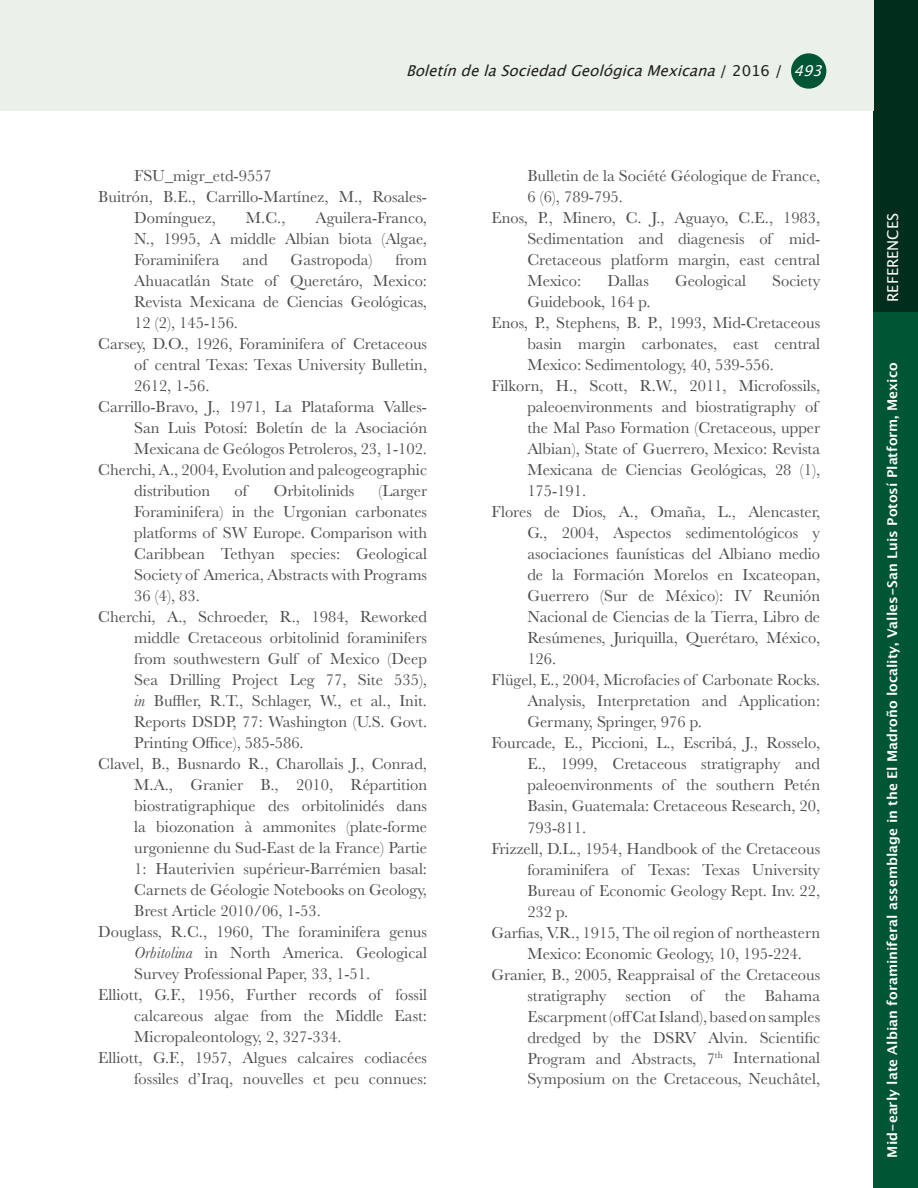
<style>
.page{position:relative;width:918px;height:1188px;background:#fff}
.page>*{position:absolute;margin:0;border:0;box-sizing:border-box;transform-origin:0 0}
.Referencias{font:16.5px/21px "Baskerville";color:#4b4c4d;text-align:justify}
.t1{font:italic 15px "Lucida Grande";color:#231f20}
.Pie_de_foto{font:15px "Lucida Grande";color:#fff}
.t2{font:700 13.5px "Lucida Grande";color:#fff}
.s1{font-style:normal}
.s2{color:#fff}
.s3{font-style:italic}
</style>
<div class="page">
<div style="left:874px;top:311px;width:44px;height:877px;background:#005534"></div>
<div style="left:874px;top:0;width:44px;height:311px;background:#012d1c"></div>
<div style="left:0;top:0;width:874px;height:111px;background:#e9f1e8"></div>
<div style="left:791px;top:53px;width:35px;height:36px;background:#005534;border-radius:50%"></div>
<p class="t1" style="left:406px;top:62px;width:425px">BoletíndelaSociedadGeológicaMexicana<span class="s1">/ 2 0 1 6 /</span> <span class="s2">493</span></p>
<p class="Referencias" style="left:134px;top:166px;width:139px">FSU_migr_etd-9557</p>
<p class="Referencias" style="left:134px;top:187px;width:294px;text-indent:-36px">Buitrón, B.E., Carrillo-Martínez, M., Rosales-<br>Domínguez,</p>
<p class="Referencias" style="left:246px;top:208px;width:41px">M.C.,</p>
<p class="Referencias" style="left:134px;top:208px;width:294px;text-indent:181px">Aguilera-Franco, N., 1995, A middle Albian biota (Algae, Foraminifera</p>
<p class="Referencias" style="left:243px;top:250px;width:27px">and</p>
<p class="Referencias" style="left:291px;top:250px;width:83px">Gastropoda)</p>
<p class="Referencias" style="left:134px;top:250px;width:294px;text-indent:261px">from Ahuacatlán State of Queretáro, Mexico:<br>Revista Mexicana de Ciencias Geológicas, 12 (2), 145-156.</p>
<p class="Referencias" style="left:134px;top:334px;width:294px;text-indent:-36px">Carsey, D.O., 1926, Foraminifera of Cretaceous of central Texas: Texas University Bulletin, 2612, 1-56.</p>
<p class="Referencias" style="left:134px;top:397px;width:294px;text-indent:-36px">Carrillo-Bravo, J., 1971, La Plataforma Valles-San Luis Potosí: Boletín de la Asociación Mexicana de Geólogos Petroleros, 23, 1-102.</p>
<p class="Referencias" style="left:134px;top:460px;width:294px;text-indent:-36px">Cherchi, A., 2004, Evolution and paleogeographic distribution</p>
<p class="Referencias" style="left:235px;top:481px;width:14px">of</p>
<p class="Referencias" style="left:274px;top:481px;width:82px">Orbitolinids</p>
<p class="Referencias" style="left:134px;top:481px;width:294px;text-indent:244px">(Larger Foraminifera) in the Urgonian carbonates platforms of SW Europe. Comparison with Caribbean Tethyan species: Geological Society of America, Abstracts with Programs 36 (4), 83.</p>
<p class="Referencias" style="left:134px;top:607px;width:294px;text-indent:-36px">Cherchi, A., Schroeder, R., 1984, Reworked middle Cretaceous orbitolinid foraminifers from southwestern Gulf of Mexico (Deep Sea Drilling Project Leg 77, Site 535), <span class="s3">in</span> Buffler, R.T., Schlager, W., et al., Init.<br>Reports DSDP, 77: Washington (U.S. Govt.<br>Printing Office), 585-586.</p>
<p class="Referencias" style="left:134px;top:754px;width:294px;text-indent:-36px">Clavel, B., Busnardo R., Charollais J., Conrad, M.A., Granier B., 2010, Répartition biostratigraphique des orbitolinidés dans la biozonation à ammonites (plate-forme urgonienne du Sud-East de la France) Partie 1: Hauterivien supérieur-Barrémien basal:<br>Carnets de Géologie Notebooks on Geology, Brest Article 2010/06, 1-53.</p>
<p class="Referencias" style="left:134px;top:922px;width:294px;text-indent:-36px">Douglass, R.C., 1960, The foraminifera genus <span class="s3">Orbitolina</span> in North America. Geological Survey Professional Paper, 33, 1-51.</p>
<p class="Referencias" style="left:134px;top:985px;width:294px;text-indent:-36px">Elliott, G.F., 1956, Further records of fossil calcareous algae from the Middle East:<br>Micropaleontology, 2, 327-334.</p>
<p class="Referencias" style="left:98px;top:1048px;width:330px;text-align:right">Elliott, G.F., 1957, Algues calcaires codiacées fossiles d’Iraq, nouvelles et peu connues:</p>
<p class="Referencias" style="left:527px;top:166px;width:294px">Bulletin de la Société Géologique de France,<br>6 (6), 789-795.</p>
<p class="Referencias" style="left:527px;top:208px;width:294px;text-indent:-36px">Enos, P., Minero, C. J., Aguayo, C.E., 1983, Sedimentation and diagenesis of mid-Cretaceous platform margin, east central Mexico:</p>
<p class="Referencias" style="left:607px;top:271px;width:43px">Dallas</p>
<p class="Referencias" style="left:675px;top:271px;width:72px">Geological</p>
<p class="Referencias" style="left:772px;top:271px;width:49px">Society</p>
<p class="Referencias" style="left:527px;top:292px;width:125px">Guidebook, 164 p.</p>
<p class="Referencias" style="left:527px;top:313px;width:294px;text-indent:-36px">Enos, P., Stephens, B. P., 1993, Mid-Cretaceous basin margin carbonates, east central Mexico: Sedimentology, 40, 539-556.</p>
<p class="Referencias" style="left:527px;top:376px;width:294px;text-align:left;text-indent:-36px">Filkorn, H., Scott, R.W., 2011, Microfossils, paleoenvironments and biostratigraphy of the Mal Paso Formation (Cretaceous, upper Albian), State of Guerrero, Mexico: Revista Mexicana de Ciencias Geológicas, 28 (1), 175-191.</p>
<p class="Referencias" style="left:527px;top:502px;width:294px;text-indent:-36px">Flores de Dios, A., Omaña, L., Alencaster, G., 2004, Aspectos sedimentológicos y asociaciones faunísticas del Albiano medio de la Formación Morelos en Ixcateopan, Guerrero (Sur de México): IV Reunión Nacional de Ciencias de la Tierra, Libro de Resúmenes, Juriquilla, Querétaro, México, 126.</p>
<p class="Referencias" style="left:527px;top:670px;width:294px;text-indent:-36px">Flügel, E., 2004, Microfacies of Carbonate Rocks.<br>Analysis, Interpretation and Application:<br>Germany, Springer, 976 p.</p>
<p class="Referencias" style="left:527px;top:733px;width:294px;text-indent:-36px">Fourcade, E., Piccioni, L., Escribá, J., Rosselo, E., 1999, Cretaceous stratigraphy and paleoenvironments of the southern Petén Basin, Guatemala: Cretaceous Research, 20, 793-811.</p>
<p class="Referencias" style="left:527px;top:838px;width:294px;text-indent:-36px">Frizzell, D.L., 1954, Handbook of the Cretaceous foraminifera of Texas: Texas University Bureau of Economic Geology Rept. Inv. 22, 232 p.</p>
<p class="Referencias" style="left:527px;top:922px;width:294px;text-indent:-36px">Garfias, V.R., 1915, The oil region of northeastern<br>Mexico: Economic Geology, 10, 195-224.</p>
<p class="Referencias" style="left:527px;top:964px;width:294px;text-indent:-36px">Granier, B., 2005, Reappraisal of the Cretaceous stratigraphy section of</p>
<p class="Referencias" style="left:527px;top:985px;width:294px;text-indent:197px">the Bahama Escarpment (off Cat Island), based on samples dredged by the DSRV Alvin. Scientific Program and Abstracts, 7<sup>th</sup> International Symposium on the Cretaceous, Neuchâtel,</p>
<p class="Pie_de_foto" style="left:884px;top:302px;width:91px;rotate:-90deg">REFERENCES</p>
<p class="t2" style="left:881px;top:1158px;width:797px;rotate:-90deg">Mid-early late Albian foraminiferal assemblage in the El Madroño locality, Valles-San Luis Potosí Platform, Mexico</p>
</div>
